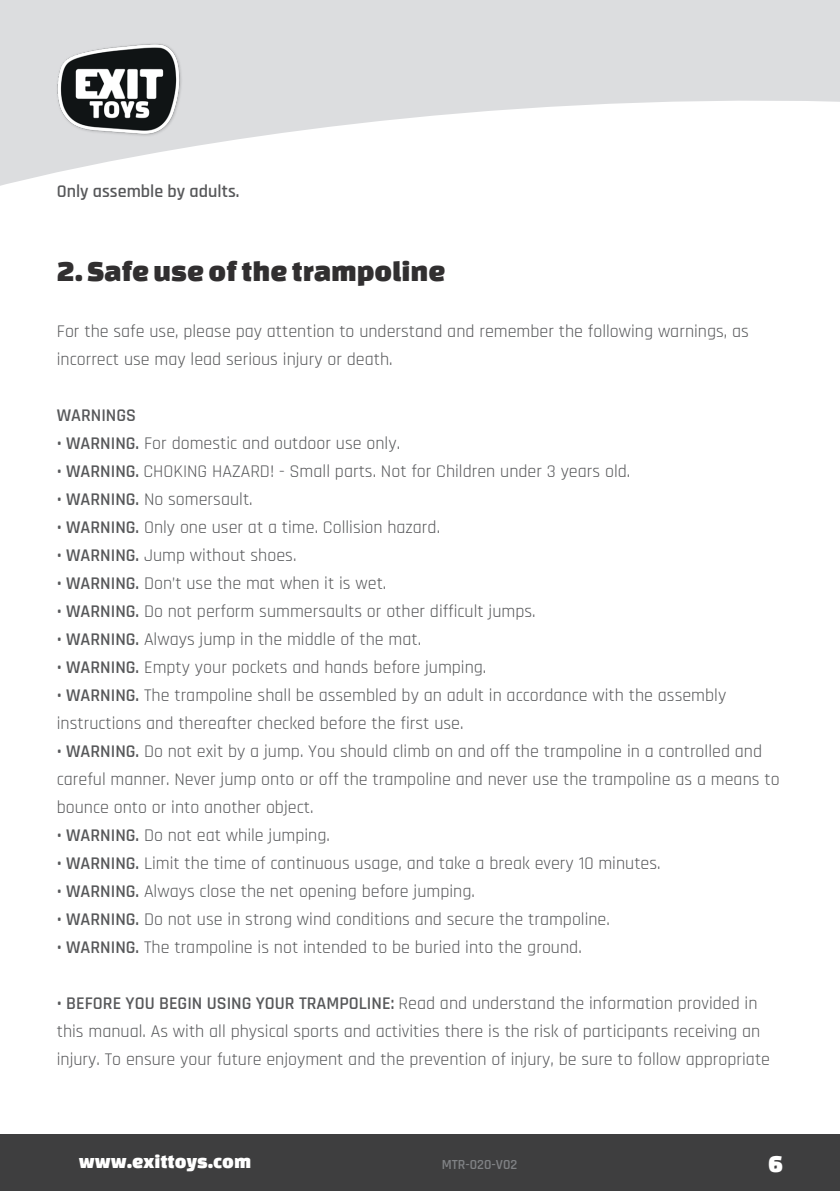
<style>
.page{position:relative;width:840px;height:1191px;background:#fff}
.page>*{position:absolute;margin:0;border:0;box-sizing:border-box;transform-origin:0 0}
.t1{font:30px "Changa One";color:#312f30}
.t2{font:25.2px "Changa One";color:#fff}
.t3{font:20px "Changa One";color:#fff}
.t4{font:18px/28px "Rajdhani";color:#57585a}
.t5{font:600 18px "Rajdhani";color:#57585a}
.t6{font:600 14px "Rajdhani";color:#808285}
.s1{font-weight:600}
</style>
<div class="page">
<svg style="left:0;top:0;width:839px;height:186px;fill:#dcdddf"></svg>
<img style="left:46px;top:17px;width:144px;height:144px">
<div style="left:0;top:1134px;width:839px;height:57px;background:#3e3e3f"></div>
<p class="t5" style="left:57px;top:180px;width:184px">Only assemble by adults.</p>
<h1 class="t1" style="left:57px;top:254px;width:390px">2. Safe use of the trampoline</h1>
<p class="t4" style="left:57px;top:318px;width:693px">For the safe use, please pay attention to understand and remember the following warnings, as incorrect use may lead serious injury or death.</p>
<p class="t5" style="left:57px;top:404px;width:81px">WARNINGS</p>
<p class="t4" style="left:57px;top:430px;width:344px"><span class="s1">• WARNING.</span> For domestic and outdoor use only.</p>
<p class="t4" style="left:57px;top:458px;width:574px"><span class="s1">• WARNING.</span> CHOKING HAZARD! - Small parts. Not for Children under 3 years old.</p>
<p class="t4" style="left:57px;top:486px;width:197px"><span class="s1">• WARNING.</span> No somersault.</p>
<p class="t4" style="left:57px;top:514px;width:384px"><span class="s1">• WARNING.</span> Only one user at a time. Collision hazard.</p>
<p class="t4" style="left:57px;top:542px;width:241px"><span class="s1">• WARNING.</span> Jump without shoes.</p>
<p class="t4" style="left:57px;top:570px;width:331px"><span class="s1">• WARNING.</span> Don’t use the mat when it is wet.</p>
<p class="t4" style="left:57px;top:598px;width:480px"><span class="s1">• WARNING.</span> Do not perform summersaults or other difficult jumps.</p>
<p class="t4" style="left:57px;top:626px;width:366px"><span class="s1">• WARNING.</span> Always jump in the middle of the mat.</p>
<p class="t4" style="left:57px;top:654px;width:431px"><span class="s1">• WARNING.</span> Empty your pockets and hands before jumping.</p>
<p class="t4" style="left:57px;top:682px;width:670px"><span class="s1">• WARNING.</span> The trampoline shall be assembled by an adult in accordance with the assembly instructions and thereafter checked before the first use.</p>
<p class="t4" style="left:57px;top:738px;width:724px"><span class="s1">• WARNING.</span> Do not exit by a jump. You should climb on and off the trampoline in a controlled and careful manner. Never jump onto or off the trampoline and never use the trampoline as a means to bounce onto or into another object.</p>
<p class="t4" style="left:57px;top:822px;width:274px"><span class="s1">• WARNING.</span> Do not eat while jumping.</p>
<p class="t4" style="left:57px;top:850px;width:605px"><span class="s1">• WARNING.</span> Limit the time of continuous usage, and take a break every 10 minutes.</p>
<p class="t4" style="left:57px;top:878px;width:419px"><span class="s1">• WARNING.</span> Always close the net opening before jumping.</p>
<p class="t4" style="left:57px;top:906px;width:554px"><span class="s1">• WARNING.</span> Do not use in strong wind conditions and secure the trampoline.</p>
<p class="t4" style="left:57px;top:934px;width:526px"><span class="s1">• WARNING.</span> The trampoline is not intended to be buried into the ground.</p>
<p class="t4" style="left:57px;top:990px;width:714px"><span class="s1">• BEFORE YOU BEGIN USING YOUR TRAMPOLINE:</span> Read and understand the information provided in this manual. As with all physical sports and activities there is the risk of participants receiving an injury. To ensure your future enjoyment and the prevention of injury, be sure to follow appropriate</p>
<p class="t3" style="left:79px;top:1149px;width:174px">www.exittoys.com</p>
<p class="t6" style="left:441px;top:1156px;width:77px">MTR-020-V02</p>
<h2 class="t2" style="left:767px;top:1149px;width:17px">6</h2>
</div>
